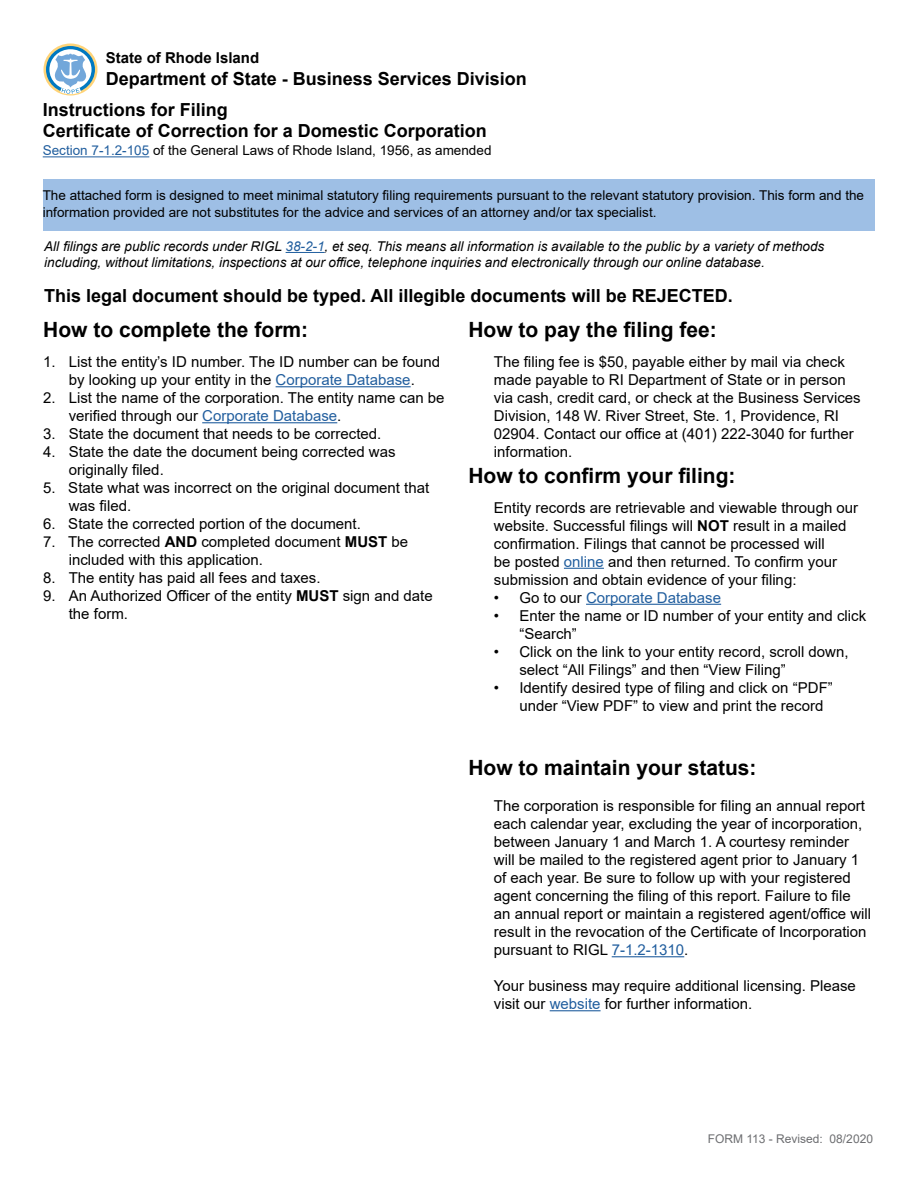
<style>
.page{position:relative;width:918px;height:1188px;background:#fff}
.page>*{position:absolute;margin:0;border:0;box-sizing:border-box;transform-origin:0 0}
.t1{font:700 21px "Arial";color:#000}
.t2{font:700 18px/21.6px "Arial";color:#000}
.t3{font:15px/18px "Arial";color:#000}
.t4{font:15px "Arial";color:#215e9e}
.t5{font:700 15px "Arial";color:#000}
.t6{font:13.5px/16.2px "Arial";color:#000}
.t7{font:italic 13.5px/16.2px "Arial";color:#000}
.t8{font:12px "Arial";color:#6d6e71}
.s1{color:#215e9e}
.s2{font-weight:700}
.s3{color:#000}
</style>
<div class="page">
<div style="left:43px;top:179px;width:831px;height:52px;background:#9ebfe5"></div>
<hr style="left:43px;top:156px;width:106px;height:1px;background:#215e9e">
<hr style="left:276px;top:386px;width:135px;height:1px;background:#215e9e">
<hr style="left:202px;top:422px;width:135px;height:1px;background:#215e9e">
<hr style="left:564px;top:568px;width:40px;height:1px;background:#215e9e">
<hr style="left:586px;top:604px;width:135px;height:1px;background:#215e9e">
<svg style="left:45px;top:45px;width:51px;height:49px"></svg>
<div style="left:44px;top:44px;width:54px;height:51px;border:3px solid #ffd478;border-radius:50%"></div>
<svg style="left:49px;top:49px;width:43px;height:41px"></svg>
<svg style="left:54px;top:53px;width:33px;height:42px"></svg>
<hr style="left:612px;top:956px;width:72px;height:1px;background:#215e9e">
<hr style="left:550px;top:1010px;width:51px;height:1px;background:#215e9e">
<hr style="left:286px;top:252px;width:39px;height:1px;background:#215e9e">
<p class="t5" style="left:106px;top:48px;width:155px">State of Rhode Island</p>
<p class="t2" style="left:106px;top:68px;width:423px">Department of State - Business Services Division</p>
<p class="t2" style="left:43px;top:99px;width:446px">Instructions for Filing<br>Certificate of Correction for a Domestic Corporation</p>
<p class="t6" style="left:43px;top:143px;width:450px"><span class="s1">Section 7-1.2-105</span> of the General Laws of Rhode Island, 1956, as amended</p>
<p class="t6" style="left:43px;top:188px;width:823px">The attached form is designed to meet minimal statutory filing requirements pursuant to the relevant statutory provision. This form and the information provided are not substitutes for the advice and services of an attorney and/or tax specialist.</p>
<p class="t7" style="left:44px;top:238px;width:782px">All filings are public records under RIGL <span class="s1">38-2-1</span>, et seq. This means all information is available to the public by a variety of methods including, without limitations, inspections at our office, telephone inquiries and electronically through our online database.</p>
<p class="t2" style="left:44px;top:285px;width:690px">This legal document should be typed. All illegible documents will be REJECTED.</p>
<h1 class="t1" style="left:43px;top:315px;width:266px">How to complete the form:</h1>
<p class="t3" style="left:43px;top:353px;width:398px;text-align:center">1. List the entity’s ID number. The ID number can be found by looking up your entity in the <span class="s1">Corporate Database</span>.</p>
<p class="t3" style="left:69px;top:389px;width:377px;text-indent:-26px">2. List the name of the corporation. The entity name can be verified through our <span class="s1">Corporate Database</span>.</p>
<p class="t3" style="left:43px;top:425px;width:340px">3. State the document that needs to be corrected.</p>
<p class="t3" style="left:69px;top:443px;width:328px;text-indent:-26px">4. State the date the document being corrected was originally filed.</p>
<p class="t3" style="left:69px;top:479px;width:362px;text-indent:-26px">5. State what was incorrect on the original document that was filed.</p>
<p class="t3" style="left:43px;top:515px;width:319px">6. State the corrected portion of the document.</p>
<p class="t3" style="left:69px;top:533px;width:341px;text-indent:-25px">7. The corrected <span class="s2">AND</span> completed document <span class="s2">MUST</span> be included with this application.</p>
<p class="t3" style="left:43px;top:569px;width:279px">8. The entity has paid all fees and taxes.</p>
<p class="t3" style="left:69px;top:587px;width:365px;text-indent:-26px">9. An Authorized Officer of the entity <span class="s2">MUST</span> sign and date the form.</p>
<h1 class="t1" style="left:468px;top:315px;width:250px">How to pay the filing fee:</h1>
<p class="t3" style="left:494px;top:353px;width:368px">The filing fee is $50, payable either by mail via check made payable to RI Department of State or in person via cash, credit card, or check at the Business Services Division, 148 W. River Street, Ste. 1, Providence, RI 02904. Contact our office at (401) 222-3040 for further information.</p>
<h1 class="t1" style="left:468px;top:460px;width:269px">How to confirm your filing:</h1>
<p class="t3" style="left:494px;top:498px;width:366px">Entity records are retrievable and viewable through our website. Successful filings will <span class="s2">NOT</span> result in a mailed confirmation. Filings that cannot be processed will<br>be posted <span class="s1">online</span> and then returned. To confirm your submission and obtain evidence of your filing:</p>
<p class="t4" style="left:494px;top:587px;width:229px"><span class="s3">• Go to our</span> Corporate Database</p>
<p class="t3" style="left:519px;top:606px;width:348px;text-indent:-26px">• Enter the name or ID number of your entity and click “Search”</p>
<p class="t3" style="left:519px;top:642px;width:331px;text-indent:-26px">• Click on the link to your entity record, scroll down, select “All Filings” and then “View Filing”</p>
<p class="t3" style="left:519px;top:678px;width:315px;text-indent:-26px">• Identify desired type of filing and click on “PDF” under “View PDF” to view and print the record</p>
<h1 class="t1" style="left:468px;top:753px;width:290px">How to maintain your status:</h1>
<p class="t3" style="left:494px;top:797px;width:379px">The corporation is responsible for filing an annual report each calendar year, excluding the year of incorporation, between January 1 and March 1. A courtesy reminder will be mailed to the registered agent prior to January 1 of each year. Be sure to follow up with your registered agent concerning the filing of this report. Failure to file<br>an annual report or maintain a registered agent/office will result in the revocation of the Certificate of Incorporation pursuant to RIGL <span class="s1">7-1.2-1310</span>.</p>
<p class="t3" style="left:494px;top:977px;width:364px">Your business may require additional licensing. Please visit our <span class="s1">website</span> for further information.</p>
<p class="t8" style="left:708px;top:1130px;width:167px">FORM 113 - Revised: 08/2020</p>
</div>
